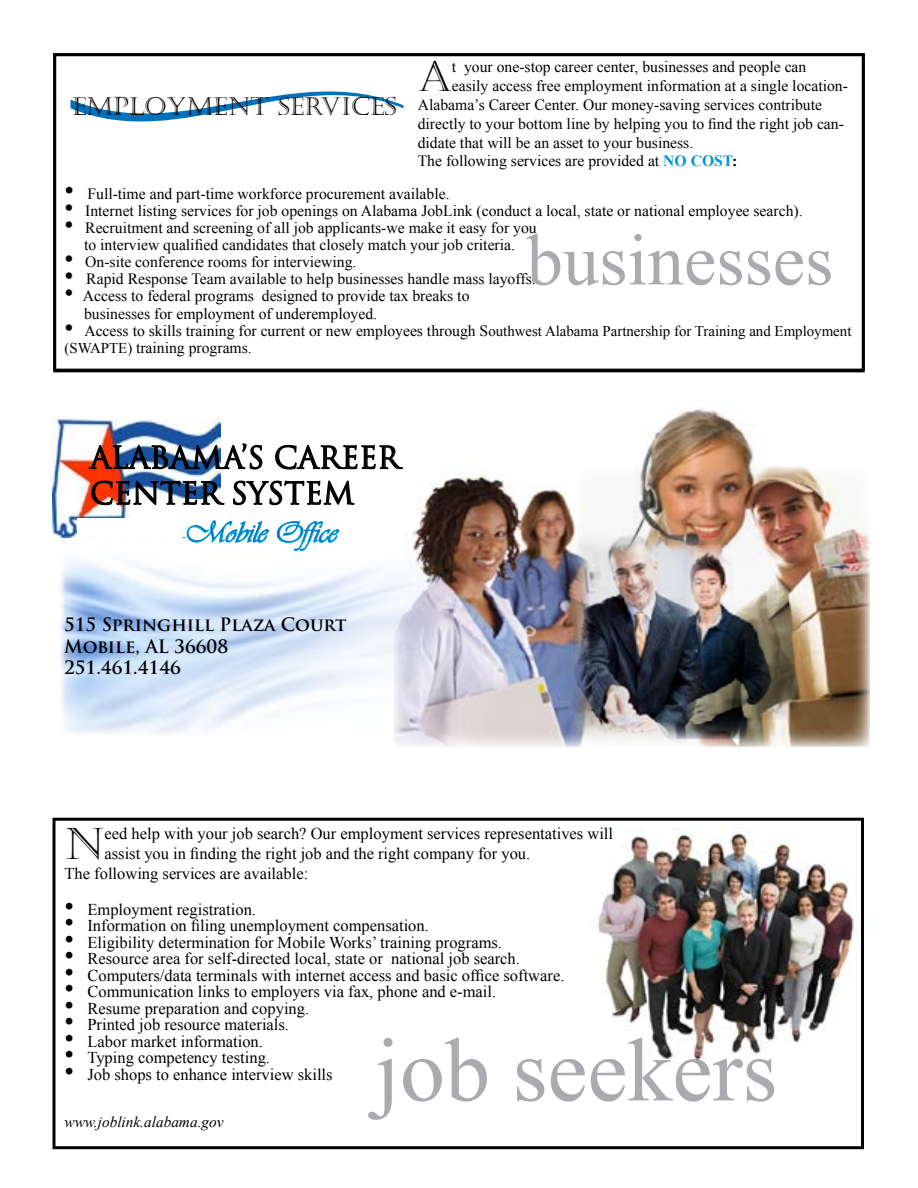
<style>
.page{position:relative;width:918px;height:1188px;background:#fff}
.page>*{position:absolute;margin:0;border:0;box-sizing:border-box;transform-origin:0 0}
.t1{font:90px "Times New Roman";color:#a9abae}
.t2{font:72.75px "Times New Roman";color:#a9abae}
.t3{font:44.25px "Castellar";color:#000}
.t4{font:42px "Castellar";color:#000}
.t5{font:30.6px "Vivaldii";color:#0072bc}
.t6{font:29.7px/35.7px "Trajan Pro";color:#000}
.t7{font:25.2px "Castellar";color:#000}
.t8{font:700 18px/21.6px "Trajan Pro";color:#000}
.t9{font:16.5px "Times New Roman";color:#000}
.t10{font:15.6px/17.1px "Times New Roman";color:#000}
.t11{font:italic 15.3px "Times New Roman";color:#000}
.s1{font-weight:700;color:#0093d5}
.s2{font-weight:700}
.s3{font-size:27px}
.s4{font-size:25.65px}
.s5{font-size:14.85px}
</style>
<div class="page">
<img style="left:395px;top:471px;width:178px;height:276px">
<img style="left:573px;top:408px;width:181px;height:119px">
<img style="left:564px;top:527px;width:14px;height:220px">
<img style="left:578px;top:466px;width:292px;height:281px">
<div style="left:52px;top:818px;width:812px;height:331px;border:3px solid #000"></div>
<div style="left:53px;top:53px;width:812px;height:317px;border:2px solid #000"></div>
<svg style="left:70px;top:91px;width:334px;height:31px"></svg>
<img style="left:597px;top:828px;width:267px;height:240px">
<img style="left:52px;top:418px;width:36px;height:119px">
<div style="left:77px;top:518px;width:59px;height:19px;background:#fff"></div>
<svg style="left:88px;top:418px;width:316px;height:129px"></svg>
<img style="left:60px;top:547px;width:379px;height:192px">
<h3 class="t4" style="left:418px;top:53px;width:36px">A</h3>
<p class="t10" style="left:452px;top:58px;width:356px">t your one-stop career center, businesses and people can</p>
<p class="t10" style="left:452px;top:77px;width:398px">easily access free employment information at a single location-</p>
<p class="t10" style="left:418px;top:96px;width:406px">Alabama’s Career Center. Our money-saving services contribute</p>
<p class="t10" style="left:418px;top:115px;width:428px">directly to your bottom line by helping you to find the right job can-</p>
<p class="t10" style="left:418px;top:134px;width:277px">didate that will be an asset to your business.</p>
<p class="t10" style="left:418px;top:152px;width:321px">The following services are provided at <span class="s1">NO COST</span><span class="s2">:</span></p>
<p class="t10" style="left:64px;top:185px;width:387px"><span class="s3">•</span> Full-time and part-time workforce procurement available.</p>
<p class="t10" style="left:64px;top:202px;width:740px"><span class="s4">•</span> Internet listing services for job openings on Alabama JobLink (conduct a local, state or national employee search).</p>
<p class="t10" style="left:64px;top:219px;width:474px;text-align:center"><span class="s4">•</span> Recruitment and screening of all job applicants-we make it easy for you to interview qualified candidates that closely match your job criteria.</p>
<p class="t10" style="left:64px;top:253px;width:293px"><span class="s4">•</span> On-site conference rooms for interviewing.</p>
<p class="t10" style="left:64px;top:270px;width:473px"><span class="s4">•</span> Rapid Response Team available to help businesses handle mass layoffs.</p>
<p class="t10" style="left:84px;top:287px;width:387px;text-indent:-20px"><span class="s4">•</span> Access to federal programs designed to provide tax breaks to businesses for employment of underemployed.</p>
<p class="t10" style="left:64px;top:322px;width:789px"><span class="s4">•</span> Access to skills training for current or new employees through S<span class="s5">outhwest Alabama Partnership for Training and Employment (SWAPTE)</span> training programs.</p>
<h3 class="t7" style="left:72px;top:92px;width:326px">EMPLOYMENT SERVICES</h3>
<h2 class="t2" style="left:526px;top:211px;width:308px">businesses</h2>
<h3 class="t6" style="left:90px;top:440px;width:311px">ALABAMA’S CAREER<br>CENTER SYSTEM</h3>
<h3 class="t5" style="left:184px;top:515px;width:154px">Mobile Office</h3>
<p class="t8" style="left:64px;top:614px;width:284px">515 Springhill Plaza Court<br>Mobile, AL 36608<br>251.461.4146</p>
<h3 class="t3" style="left:65px;top:818px;width:42px">N</h3>
<p class="t9" style="left:105px;top:822px;width:510px">eed help with your job search? Our employment services representatives will</p>
<p class="t9" style="left:105px;top:842px;width:427px">assist you in finding the right job and the right company for you.</p>
<p class="t9" style="left:65px;top:862px;width:245px">The following services are available:</p>
<p class="t9" style="left:65px;top:898px;width:193px"><span class="s3">•</span> Employment registration.</p>
<p class="t9" style="left:65px;top:915px;width:366px"><span class="s3">•</span> Information on filing unemployment compensation.</p>
<p class="t9" style="left:65px;top:931px;width:439px"><span class="s3">•</span> Eligibility determination for Mobile Works’ training programs.</p>
<p class="t9" style="left:65px;top:948px;width:457px"><span class="s3">•</span> Resource area for self-directed local, state or national job search.</p>
<p class="t9" style="left:65px;top:964px;width:501px"><span class="s3">•</span> Computers/data terminals with internet access and basic office software.</p>
<p class="t9" style="left:65px;top:981px;width:433px"><span class="s3">•</span> Communication links to employers via fax, phone and e-mail.</p>
<p class="t9" style="left:65px;top:997px;width:246px"><span class="s3">•</span> Resume preparation and copying.</p>
<p class="t9" style="left:65px;top:1014px;width:226px"><span class="s3">•</span> Printed job resource materials.</p>
<p class="t9" style="left:65px;top:1030px;width:200px"><span class="s3">•</span> Labor market information.</p>
<p class="t9" style="left:65px;top:1047px;width:207px"><span class="s3">•</span> Typing competency testing.</p>
<p class="t9" style="left:65px;top:1063px;width:270px"><span class="s3">•</span> Job shops to enhance interview skills</p>
<h1 class="t1" style="left:375px;top:1010px;width:404px">job seekers</h1>
<p class="t11" style="left:65px;top:1111px;width:161px">www.joblink.alabama.gov</p>
</div>
